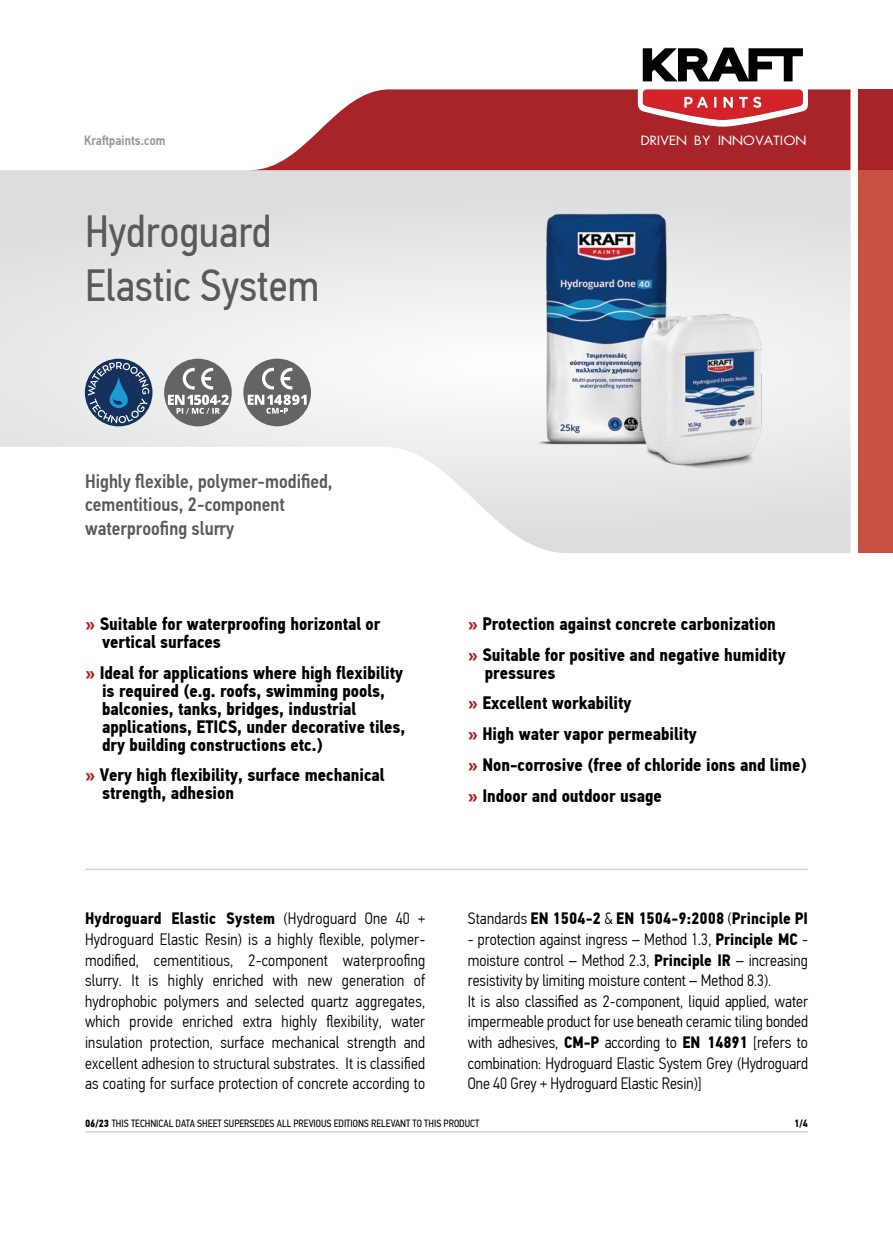
<style>
.page{position:relative;width:893px;height:1234px;background:#fff}
.page>*{position:absolute;margin:0;border:0;box-sizing:border-box;transform-origin:0 0}
.t1{font:45px/54px "PF Din Text Cond Pro";color:#58595b}
.t2{font:500 19.5px/23.4px "PF Din Text Cond Pro";color:#58595b}
.t3{font:700 18px/18px "PF Din Text Cond Pro";color:#000}
.t4{font:300 16.5px/20.5px "PF Din Text Cond Pro";color:#000;text-align:justify}
.t5{font:700 16.5px "PF Din Text Cond Pro";letter-spacing:.01em;color:#000}
.t6{font:13.5px "UB Future";color:#fff;scale:1.1 1}
.t7{font:500 13.5px "PF Din Text Cond Pro";letter-spacing:.01em;color:#939598}
.t8{font:10.5px "PF Din Text Cond Pro";color:#000}
.t9{font:700 10.5px "PF Din Text Cond Pro";color:#000}
.s1{color:#a82428}
.s2{font-weight:700}
.s3{font-weight:300}
</style>
<div class="page">
<svg style="left:0;top:170px;width:850px;height:383px;fill:#dcddde"></svg>
<svg style="left:0;top:193px;width:859px;height:344px;fill:#ececed"></svg>
<svg style="left:254px;top:89px;width:596px;height:81px;background:#b34144"></svg>
<div style="left:859px;top:89px;width:34px;height:81px;background:#a82428"></div>
<svg style="left:638px;top:47px;width:170px;height:80px"></svg>
<hr style="left:85px;top:1131px;width:723px;height:1px;background:#bcbec0">
<div style="left:859px;top:170px;width:34px;height:383px;background:#c85142"></div>
<hr style="left:85px;top:868px;width:723px;height:1px;background:#bcbec0">
<svg style="left:85px;top:358px;width:67px;height:68px"></svg>
<svg style="left:88px;top:362px;width:61px;height:61px;background:#486688"></svg>
<div style="left:164px;top:358px;width:68px;height:68px;background:#636466;border-radius:50%"></div>
<svg style="left:168px;top:368px;width:61px;height:45px"></svg>
<div style="left:243px;top:358px;width:68px;height:68px;background:#636466;border-radius:50%"></div>
<svg style="left:248px;top:368px;width:59px;height:45px"></svg>
<img style="left:524px;top:191px;width:252px;height:289px">
<p class="t7" style="left:84px;top:132px;width:83px">Kraftpaints.com</p>
<p class="t1" style="left:85px;top:204px;width:236px">Hydroguard<br>Elastic System</p>
<p class="t6" style="left:640px;top:133px;width:152px">DRIVEN BY INNOVATION</p>
<p class="t2" style="left:85px;top:469px;width:249px">Highly flexible, polymer-modified, cementitious, 2-component waterproofing slurry</p>
<p class="t3" style="left:102px;top:614px;width:280px;text-indent:-17px"><span class="s1">»</span> Suitable for waterproofing horizontal or vertical surfaces</p>
<p class="t3" style="left:102px;top:663px;width:305px;text-indent:-17px"><span class="s1">»</span> Ideal for applications where high flexibility is required (e.g. roofs, swimming pools, balconies, tanks, bridges, industrial applications, ETICS, under decorative tiles, dry building constructions etc.)</p>
<p class="t3" style="left:102px;top:766px;width:284px;text-indent:-17px"><span class="s1">»</span> Very high flexibility, surface mechanical strength, adhesion</p>
<p class="t3" style="left:468px;top:614px;width:310px"><span class="s1">»</span> Protection against concrete carbonization</p>
<p class="t3" style="left:485px;top:645px;width:302px;text-indent:-17px"><span class="s1">»</span> Suitable for positive and negative humidity pressures</p>
<p class="t3" style="left:468px;top:694px;width:165px"><span class="s1">»</span> Excellent workability</p>
<p class="t3" style="left:468px;top:725px;width:231px"><span class="s1">»</span> High water vapor permeability</p>
<p class="t3" style="left:468px;top:755px;width:340px"><span class="s1">»</span> Non-corrosive (free of chloride ions and lime)</p>
<p class="t3" style="left:468px;top:786px;width:196px"><span class="s1">»</span> Indoor and outdoor usage</p>
<p class="t4" style="left:85px;top:908px;width:342px"><span class="s2">Hydroguard Elastic System</span> (Hydroguard One 40 + Hydroguard Elastic Resin) is a highly flexible, polymer&shy;modified, cementitious, 2-component waterproofing slurry. It is highly enriched with new generation of hydrophobic polymers and selected quartz aggregates, which provide enriched extra highly flexibility, water insulation protection, surface mechanical strength and excellent adhesion to structural substrates. It is classified as coating for surface protection of concrete according to</p>
<p class="t5" style="left:468px;top:908px;width:342px"><span class="s3">Standards</span> EN 1504-2 <span class="s3">&amp;</span> EN 1504-9:2008 <span class="s3">(</span>Principle PI</p>
<p class="t4" style="left:468px;top:928px;width:342px">- protection against ingress – Method 1.3, <span class="s2">Principle MC</span> - moisture control – Method 2.3, <span class="s2">Principle IR</span> – increasing resistivity by limiting moisture content – Method 8.3).</p>
<p class="t4" style="left:468px;top:990px;width:342px">It is also classified as 2-component, liquid applied, water impermeable product for use beneath ceramic tiling bonded with adhesives, <span class="s2">CM-P</span> according to <span class="s2">EN 14891</span> [refers to combination: Hydroguard Elastic System Grey (Hydroguard One 40 Grey + Hydroguard Elastic Resin)]</p>
<p class="t8" style="left:85px;top:1117px;width:396px"><span class="s2">06/23</span> ΤHIS TECHNICAL DATA SHEET SUPERSEDES ALL PREVIOUS EDITIONS RELEVANT TO THIS PRODUCT</p>
<p class="t9" style="left:794px;top:1117px;width:15px">1/4</p>
</div>
